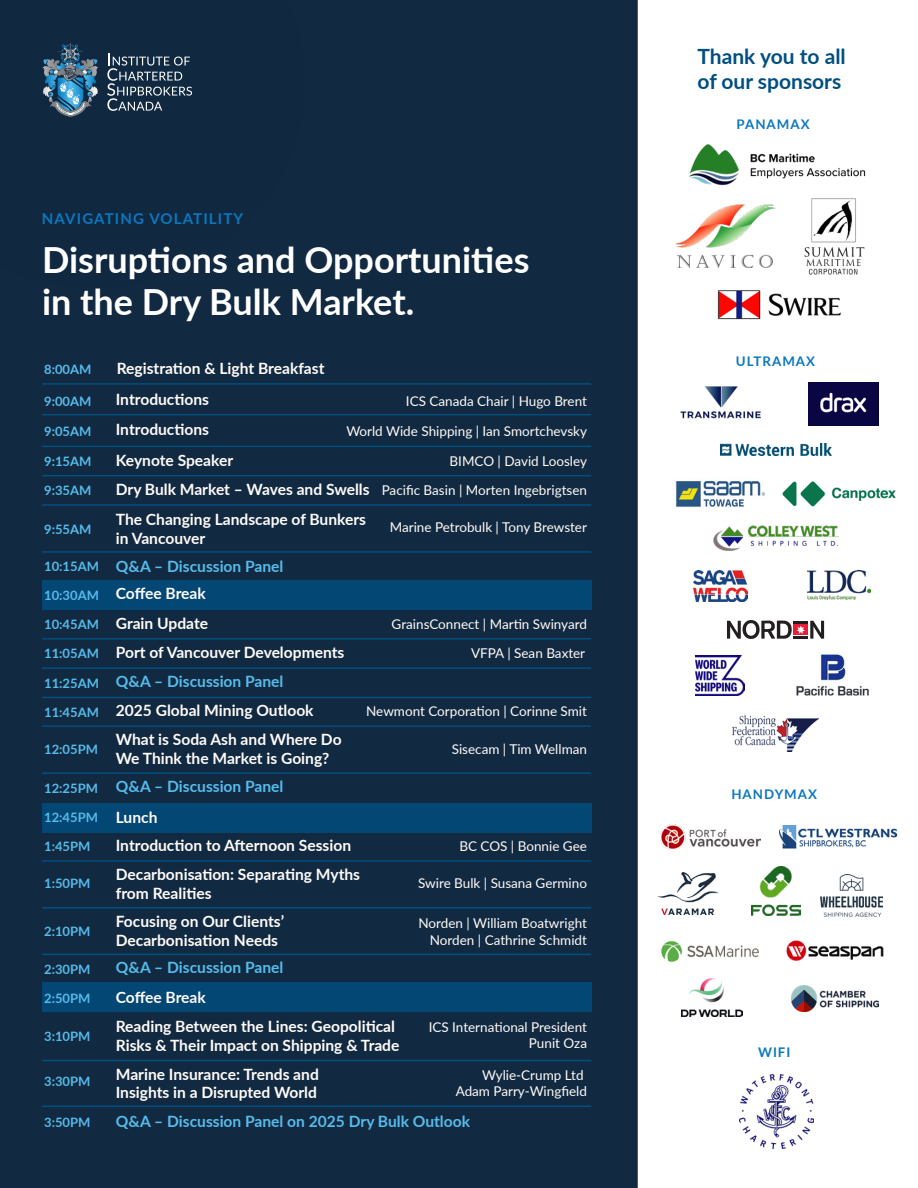
<style>
.page{position:relative;width:918px;height:1188px;background:#fff}
.page>*{position:absolute;margin:0;border:0;box-sizing:border-box;transform-origin:0 0}
.t1{font:700 36px/42px "Lato";color:#fff}
.t2{font:700 21px/25.2px "Lato";color:#014e81}
.t3{font:700 15.6px/18.8px "Lato";color:#fffbf9}
.t4{font:700 15.6px "Lato";color:#55bceb}
.t5{font:700 15px "Lato";letter-spacing:.075em;color:#0b77be}
.t6{font:13.5px/16.2px "Lato";color:#fffbf9;text-align:right}
.t7{font:700 13.35px "Lato";letter-spacing:.075em;color:#0b77be}
.t8{font:700 13.05px "Lato";color:#55bceb}
.s1{font-weight:700;font-size:15.6px}
.s2{font-size:13.05px;color:#55bceb}
.s3{color:#55bceb}
.s4{font-size:13.05px}
.s5{font-size:15.6px;color:#fffbf9}
</style>
<div class="page">
<div style="left:0;top:567px;width:638px;height:621px;background:#122a41"></div>
<div style="left:42px;top:580px;width:549px;height:29px;background:#034774"></div>
<div style="left:42px;top:803px;width:549px;height:30px;background:#034774"></div>
<div style="left:42px;top:982px;width:549px;height:30px;background:#034774"></div>
<img style="left:782px;top:481px;width:114px;height:26px">
<img style="left:661px;top:940px;width:98px;height:22px">
<img style="left:689px;top:144px;width:177px;height:61px">
<div style="left:0;top:0;width:638px;height:567px;background:#122a41"></div>
<svg style="left:107px;top:53px;width:85px;height:58px"></svg>
<svg style="left:43px;top:44px;width:55px;height:73px"></svg>
<hr style="left:42px;top:383px;width:549px;height:2px;background:#014e81">
<hr style="left:42px;top:414px;width:549px;height:1px;background:#014e81">
<hr style="left:42px;top:446px;width:549px;height:1px;background:#014e81">
<hr style="left:42px;top:475px;width:549px;height:1px;background:#014e81">
<hr style="left:42px;top:504px;width:549px;height:2px;background:#014e81">
<hr style="left:42px;top:551px;width:549px;height:2px;background:#014e81">
<hr style="left:42px;top:638px;width:549px;height:2px;background:#014e81">
<hr style="left:42px;top:667px;width:549px;height:2px;background:#014e81">
<hr style="left:42px;top:697px;width:549px;height:1px;background:#014e81">
<hr style="left:42px;top:725px;width:549px;height:2px;background:#014e81">
<hr style="left:42px;top:772px;width:549px;height:2px;background:#014e81">
<hr style="left:42px;top:860px;width:549px;height:2px;background:#014e81">
<hr style="left:42px;top:907px;width:549px;height:2px;background:#014e81">
<hr style="left:42px;top:954px;width:549px;height:1px;background:#014e81">
<hr style="left:42px;top:1060px;width:549px;height:1px;background:#014e81">
<hr style="left:42px;top:1106px;width:549px;height:1px;background:#014e81">
<img style="left:713px;top:526px;width:125px;height:24px">
<img style="left:680px;top:386px;width:81px;height:33px">
<img style="left:720px;top:443px;width:111px;height:12px">
<svg style="left:727px;top:620px;width:97px;height:19px"></svg>
<img style="left:693px;top:570px;width:54px;height:31px">
<img style="left:807px;top:570px;width:63px;height:30px">
<img style="left:792px;top:986px;width:87px;height:26px">
<img style="left:787px;top:940px;width:97px;height:21px">
<img style="left:661px;top:824px;width:99px;height:26px">
<img style="left:659px;top:873px;width:59px;height:41px">
<img style="left:739px;top:1074px;width:74px;height:75px">
<img style="left:681px;top:978px;width:62px;height:38px">
<img style="left:675px;top:205px;width:101px;height:63px">
<img style="left:802px;top:198px;width:62px;height:77px">
<img style="left:717px;top:290px;width:124px;height:30px">
<img style="left:696px;top:655px;width:49px;height:41px">
<img style="left:796px;top:655px;width:73px;height:41px">
<img style="left:820px;top:874px;width:63px;height:43px">
<img style="left:809px;top:382px;width:69px;height:43px">
<img style="left:732px;top:716px;width:87px;height:35px">
<img style="left:752px;top:866px;width:48px;height:49px">
<img style="left:780px;top:826px;width:118px;height:23px">
<img style="left:675px;top:481px;width:91px;height:26px">
<p class="t5" style="left:42px;top:208px;width:203px">NAVIGATING VOLATILITY</p>
<h1 class="t1" style="left:42px;top:237px;width:489px">Disruptions and Opportunities in the Dry Bulk Market.</h1>
<p class="t8" style="left:44px;top:360px;width:49px">8:00AM</p>
<p class="t3" style="left:117px;top:358px;width:209px">Registration &amp; Light Breakfast</p>
<p class="t8" style="left:44px;top:391px;width:49px">9:00AM</p>
<p class="t3" style="left:116px;top:389px;width:95px">Introductions</p>
<p class="t6" style="left:406px;top:392px;width:183px">ICS Canada Chair | Hugo Brent</p>
<p class="t8" style="left:44px;top:422px;width:49px">9:05AM</p>
<p class="t3" style="left:116px;top:420px;width:95px">Introductions</p>
<p class="t6" style="left:346px;top:422px;width:242px">World Wide Shipping | Ian Smortchevsky</p>
<p class="t8" style="left:44px;top:452px;width:49px">9:15AM</p>
<p class="t3" style="left:116px;top:450px;width:119px">Keynote Speaker</p>
<p class="t6" style="left:450px;top:452px;width:139px">BIMCO | David Loosley</p>
<p class="t8" style="left:44px;top:481px;width:49px">9:35AM</p>
<p class="t6" style="left:116px;top:481px;width:473px"><span class="s1">Dry Bulk Market – Waves and Swells</span> Pacific Basin | Morten Ingebrigtsen</p>
<p class="t8" style="left:44px;top:519px;width:49px">9:55AM</p>
<p class="t3" style="left:116px;top:509px;width:252px">The Changing Landscape of Bunkers in Vancouver</p>
<p class="t6" style="left:390px;top:519px;width:199px">Marine Petrobulk | Tony Brewster</p>
<p class="t3" style="left:44px;top:551px;width:302px;line-height:29px"><span class="s2">10:15AM</span> <span class="s3">Q&amp;A – Discussion Panel<br></span><span class="s2">10:30AM</span> Coffee Break<br><span class="s2">10:45AM</span> Grain Update<br><span class="s2">11:05AM</span> Port of Vancouver Developments<br><span class="s2">11:25AM</span> <span class="s3">Q&amp;A – Discussion Panel<br></span><span class="s2">11:45AM</span> 2025 Global Mining Outlook</p>
<p class="t8" style="left:44px;top:739px;width:55px">12:05PM</p>
<p class="t3" style="left:116px;top:730px;width:227px">What is Soda Ash and Where Do<br>We Think the Market is Going?</p>
<p class="t4" style="left:44px;top:775px;width:241px"><span class="s4">12:25PM</span> Q&amp;A – Discussion Panel</p>
<p class="t8" style="left:44px;top:808px;width:115px">12:45PM <span class="s5">Lunch</span></p>
<p class="t8" style="left:44px;top:837px;width:48px">1:45PM</p>
<p class="t3" style="left:116px;top:835px;width:237px">Introduction to Afternoon Session</p>
<p class="t6" style="left:392px;top:609px;width:197px;line-height:29.2px">GrainsConnect | Martin Swinyard<br>VFPA | Sean Baxter</p>
<p class="t6" style="left:366px;top:703px;width:222px">Newmont Corporation | Corinne Smit</p>
<p class="t6" style="left:452px;top:740px;width:137px">Sisecam | Tim Wellman</p>
<p class="t6" style="left:459px;top:838px;width:129px">BC COS | Bonnie Gee</p>
<p class="t8" style="left:44px;top:874px;width:48px">1:50PM</p>
<p class="t3" style="left:116px;top:864px;width:246px">Decarbonisation: Separating Myths from Realities</p>
<p class="t8" style="left:44px;top:922px;width:48px">2:10PM</p>
<p class="t3" style="left:116px;top:911px;width:170px">Focusing on Our Clients’<br>Decarbonisation Needs</p>
<p class="t8" style="left:44px;top:960px;width:48px">2:30PM</p>
<p class="t4" style="left:116px;top:956px;width:169px">Q&amp;A – Discussion Panel</p>
<p class="t8" style="left:44px;top:989px;width:48px">2:50PM</p>
<p class="t3" style="left:116px;top:987px;width:92px">Coffee Break</p>
<p class="t8" style="left:44px;top:1027px;width:48px">3:10PM</p>
<p class="t3" style="left:116px;top:1016px;width:285px">Reading Between the Lines: Geopolitical<br>Risks &amp; Their Impact on Shipping &amp; Trade</p>
<p class="t8" style="left:44px;top:1072px;width:48px">3:30PM</p>
<p class="t3" style="left:116px;top:1064px;width:205px">Marine Insurance: Trends and<br>Insights in a Disrupted World</p>
<p class="t8" style="left:44px;top:1113px;width:48px">3:50PM</p>
<p class="t4" style="left:116px;top:1110px;width:356px">Q&amp;A – Discussion Panel on 2025 Dry Bulk Outlook</p>
<p class="t6" style="left:418px;top:874px;width:170px">Swire Bulk | Susana Germino</p>
<p class="t6" style="left:418px;top:915px;width:170px">Norden | William Boatwright<br>Norden | Cathrine Schmidt</p>
<p class="t6" style="left:429px;top:1018px;width:160px">ICS International President<br>Punit Oza</p>
<p class="t6" style="left:456px;top:1066px;width:133px">Wylie-Crump Ltd<br>Adam Parry-Wingfield</p>
<h2 class="t2" style="left:698px;top:43px;width:150px">Thank you to all of our sponsors</h2>
<p class="t7" style="left:737px;top:115px;width:75px">PANAMAX</p>
<p class="t7" style="left:736px;top:351px;width:81px">ULTRAMAX</p>
<p class="t7" style="left:731px;top:785px;width:87px">HANDYMAX</p>
<p class="t7" style="left:758px;top:1043px;width:34px">WIFI</p>
</div>
